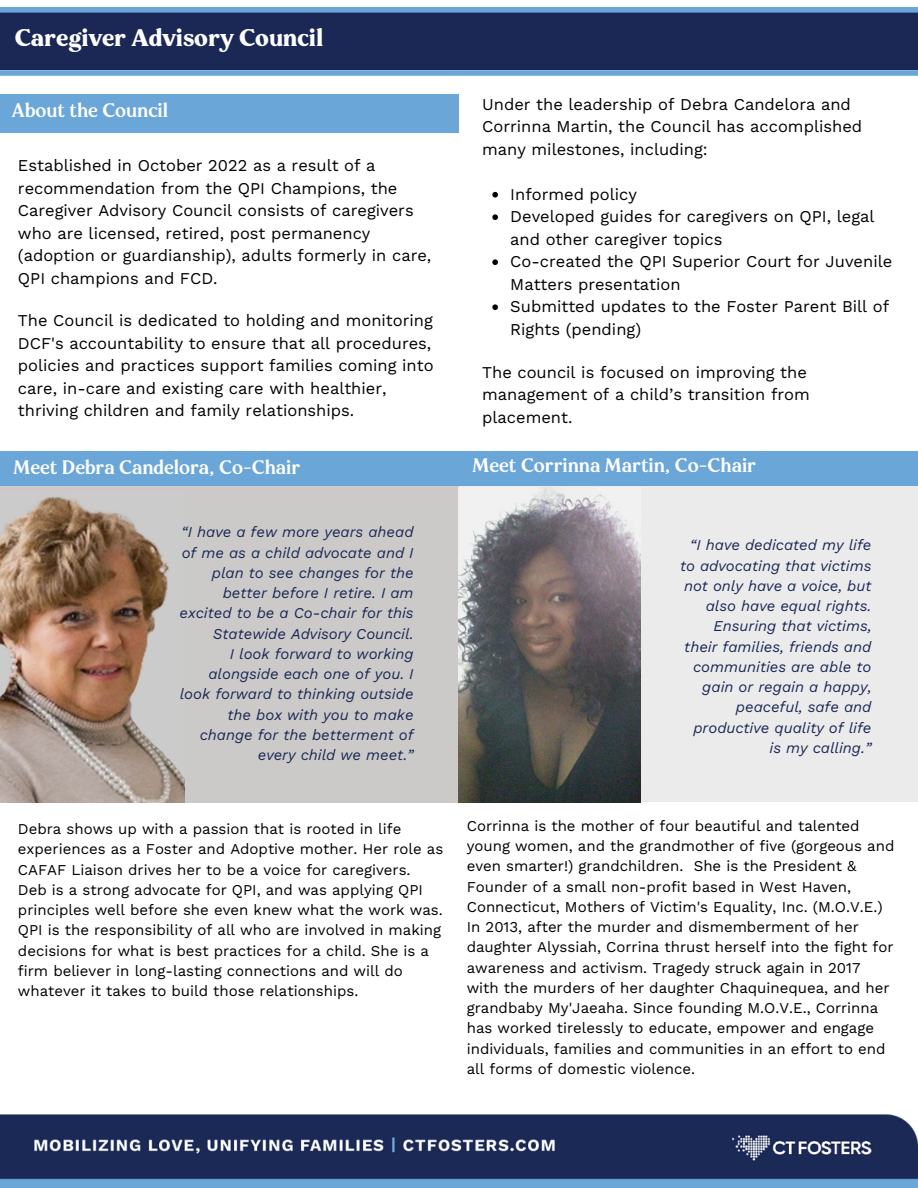
<style>
.page{position:relative;width:918px;height:1188px;background:#fff}
.page>*{position:absolute;margin:0;border:0;box-sizing:border-box;transform-origin:0 0}
.t1{font:700 24px "Pockota";color:#fff}
.t2{font:500 19.5px "Pockota";color:#fff}
.t3{font:16.5px/22.5px "Work Sans";color:#000}
.t4{font:15px/20.2px "Work Sans";color:#000}
.t5{font:italic 15px/20.2px "Work Sans";color:#1b2855;text-align:right}
</style>
<div class="page">
<div style="left:0;top:451px;width:467px;height:66px;background:#6ba6d8"></div>
<div style="left:459px;top:451px;width:459px;height:64px;background:#6ba6d8"></div>
<div style="left:0;top:487px;width:459px;height:316px;background:#cbcac9"></div>
<img style="left:0;top:497px;width:184px;height:305px">
<div style="left:459px;top:487px;width:459px;height:315px;background:#ebebeb"></div>
<img style="left:459px;top:488px;width:181px;height:315px">
<svg style="left:492px;top:192px;width:6px;height:6px"></svg>
<svg style="left:492px;top:214px;width:6px;height:6px"></svg>
<svg style="left:492px;top:259px;width:6px;height:6px"></svg>
<svg style="left:492px;top:304px;width:6px;height:6px"></svg>
<img style="left:0;top:1114px;width:918px;height:74px">
<div style="left:0;top:12px;width:918px;height:58px;background:#1b2855"></div>
<div style="left:0;top:7px;width:918px;height:6px;background:#6ba6d8"></div>
<div style="left:0;top:95px;width:459px;height:38px;background:#6ba6d8"></div>
<div style="left:0;top:70px;width:918px;height:6px;background:#6ba6d8"></div>
<p class="t1" style="left:15px;top:28px;width:310px">Caregiver Advisory Council</p>
<p class="t2" style="left:12px;top:102px;width:157px">About the Council</p>
<p class="t3" style="left:18px;top:154px;width:415px">Established in October 2022 as a result of a recommendation from the QPI Champions, the Caregiver Advisory Council consists of caregivers who are licensed, retired, post permanency (adoption or guardianship), adults formerly in care, QPI champions and FCD.</p>
<p class="t3" style="left:18px;top:309px;width:417px">The Council is dedicated to holding and monitoring DCF's accountability to ensure that all procedures, policies and practices support families coming into care, in-care and existing care with healthier, thriving children and family relationships.</p>
<p class="t3" style="left:482px;top:93px;width:381px">Under the leadership of Debra Candelora and<br>Corrinna Martin, the Council has accomplished many milestones, including:</p>
<p class="t3" style="left:510px;top:183px;width:128px">Informed policy</p>
<p class="t3" style="left:510px;top:205px;width:366px">Developed guides for caregivers on QPI, legal and other caregiver topics</p>
<p class="t3" style="left:510px;top:250px;width:384px">Co-created the QPI Superior Court for Juvenile<br>Matters presentation</p>
<h2 class="t3" style="left:510px;top:295px;width:381px">Submitted updates to the Foster Parent Bill of<br>Rights (pending)</h2>
<h2 class="t3" style="left:482px;top:361px;width:329px">The council is focused on improving the management of a child’s transition from placement.</h2>
<h1 class="t2" style="left:13px;top:459px;width:288px">Meet Debra Candelora, Co-Chair</h1>
<h2 class="t2" style="left:473px;top:458px;width:285px">Meet Corrinna Martin, Co-Chair</h2>
<p class="t5" style="left:180px;top:522px;width:236px">“I have a few more years ahead of me as a child advocate and I plan to see changes for the better before I retire. I am excited to be a Co-chair for this<br>Statewide Advisory Council.</p>
<p class="t5" style="left:180px;top:644px;width:235px">I look forward to working alongside each one of you. I look forward to thinking outside the box with you to make change for the betterment of every child we meet.”</p>
<p class="t4" style="left:18px;top:819px;width:427px">Debra shows up with a passion that is rooted in life experiences as a Foster and Adoptive mother. Her role as CAFAF Liaison drives her to be a voice for caregivers.<br>Deb is a strong advocate for QPI, and was applying QPI principles well before she even knew what the work was.<br>QPI is the responsibility of all who are involved in making decisions for what is best practices for a child. She is a firm believer in long-lasting connections and will do whatever it takes to build those relationships.</p>
<p class="t5" style="left:680px;top:535px;width:193px">“I have dedicated my life to advocating that victims not only have a voice, but also have equal rights.<br>Ensuring that victims, their families, friends and communities are able to gain or regain a happy, peaceful, safe and productive quality of life is my calling.”</p>
<p class="t4" style="left:467px;top:816px;width:429px">Corrinna is the mother of four beautiful and talented young women, and the grandmother of five (gorgeous and even smarter!) grandchildren. She is the President &amp; Founder of a small non-profit based in West Haven, Connecticut, Mothers of Victim's Equality, Inc. (M.O.V.E.)<br>In 2013, after the murder and dismemberment of her daughter Alyssiah, Corrina thrust herself into the fight for awareness and activism. Tragedy struck again in 2017 with the murders of her daughter Chaquinequea, and her grandbaby My'Jaeaha. Since founding M.O.V.E., Corrinna has worked tirelessly to educate, empower and engage individuals, families and communities in an effort to end all forms of domestic violence.</p>
</div>
